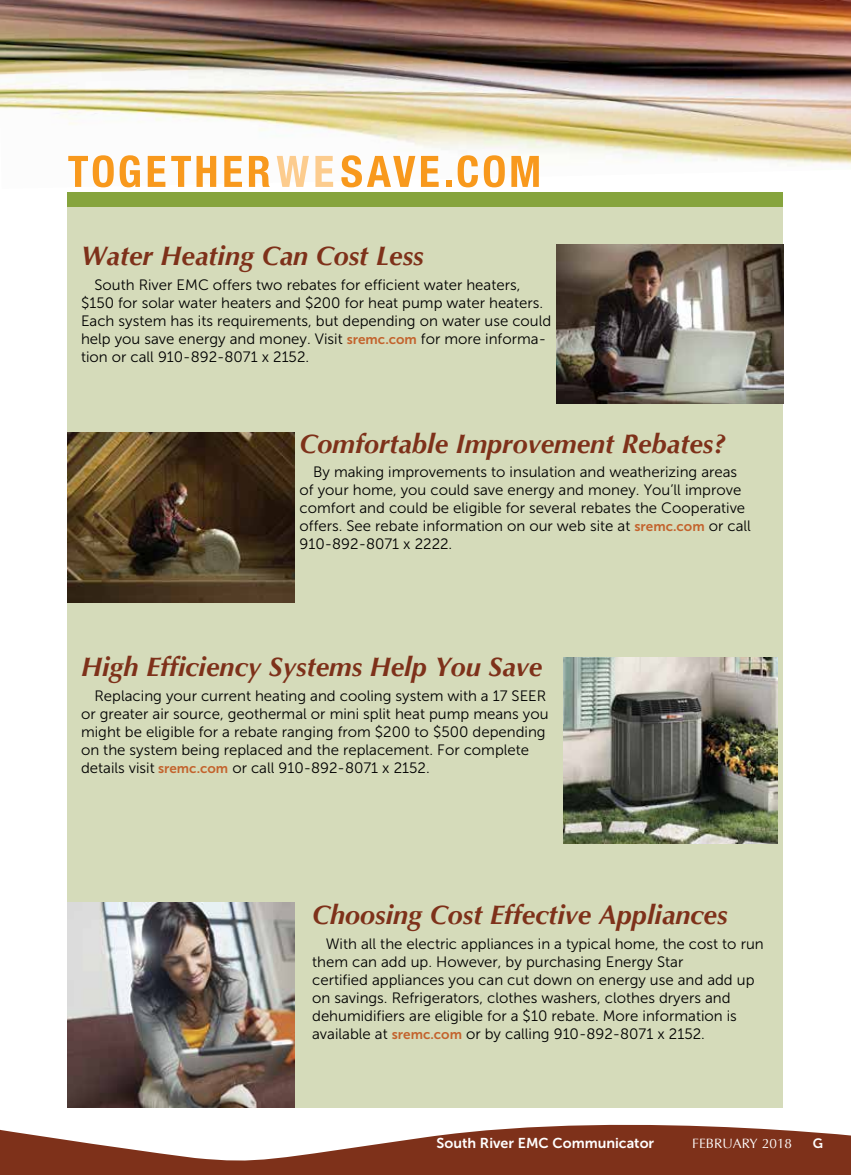
<style>
.page{position:relative;width:851px;height:1175px;background:#fff}
.page>*{position:absolute;margin:0;border:0;box-sizing:border-box;transform-origin:0 0}
.t1{font:italic 700 27px "Optima";color:#7e311a}
.t2{font:15px/18px "Museo Sans 300";color:#000}
.t3{font:14.25px "Museo Sans 700";color:#fff}
.t4{font:13.5px "Optima";color:#fff}
.t5{font:13.5px "Museo Sans 700";color:#fff}
.s1{font-family:"Museo Sans 700";font-size:13.5px;color:#c3632d}
</style>
<div class="page">
<svg style="left:0;top:1107px;width:850px;height:67px;fill:#7e311a"></svg>
<img style="left:0;top:0;width:850px;height:188px">
<div style="left:68px;top:203px;width:715px;height:904px;background:#d5dbba"></div>
<svg style="left:68px;top:155px;width:46px;height:32px"></svg>
<svg style="left:120px;top:155px;width:20px;height:32px"></svg>
<svg style="left:148px;top:156px;width:17px;height:31px"></svg>
<svg style="left:171px;top:156px;width:45px;height:31px"></svg>
<svg style="left:224px;top:156px;width:18px;height:31px"></svg>
<svg style="left:249px;top:156px;width:21px;height:31px"></svg>
<svg style="left:277px;top:156px;width:32px;height:31px"></svg>
<svg style="left:315px;top:156px;width:18px;height:31px"></svg>
<svg style="left:341px;top:155px;width:74px;height:32px"></svg>
<svg style="left:421px;top:156px;width:17px;height:31px"></svg>
<div style="left:446px;top:180px;width:6px;height:7px;background:#f8991d"></div>
<svg style="left:457px;top:155px;width:21px;height:32px"></svg>
<svg style="left:484px;top:155px;width:21px;height:32px"></svg>
<svg style="left:511px;top:156px;width:28px;height:31px"></svg>
<div style="left:68px;top:192px;width:715px;height:15px;background:#86a43d"></div>
<img style="left:563px;top:657px;width:214px;height:186px">
<img style="left:68px;top:432px;width:226px;height:170px">
<img style="left:556px;top:244px;width:227px;height:159px">
<img style="left:68px;top:902px;width:226px;height:205px">
<h1 class="t1" style="left:81px;top:240px;width:344px">Water Heating Can Cost Less</h1>
<p class="t2" style="left:81px;top:275px;width:471px;text-indent:14px">South River EMC offers two rebates for efficient water heaters, $150 for solar water heaters and $200 for heat pump water heaters.<br>Each system has its requirements, but depending on water use could help you save energy and money. Visit <span class="s1">sremc.com</span> for more informa&shy;tion or call 910-892-8071 x 2152.</p>
<h1 class="t1" style="left:299px;top:427px;width:427px">Comfortable Improvement Rebates?</h1>
<p class="t2" style="left:299px;top:463px;width:453px;text-indent:14px">By making improvements to insulation and weatherizing areas of your home, you could save energy and money. You’ll improve comfort and could be eligible for several rebates the Cooperative offers. See rebate information on our web site at <span class="s1">sremc.com</span> or call 910-892-8071 x 2222.</p>
<h1 class="t1" style="left:81px;top:651px;width:463px">High Efficiency Systems Help You Save</h1>
<p class="t2" style="left:81px;top:687px;width:469px;text-indent:14px">Replacing your current heating and cooling system with a 17 SEER or greater air source, geothermal or mini split heat pump means you might be eligible for a rebate ranging from $200 to $500 depending on the system being replaced and the replacement. For complete details visit <span class="s1">sremc.com</span> or call 910-892-8071 x 2152.</p>
<h1 class="t1" style="left:312px;top:898px;width:417px">Choosing Cost Effective Appliances</h1>
<p class="t2" style="left:312px;top:934px;width:453px;text-indent:14px">With all the electric appliances in a typical home, the cost to run them can add up. However, by purchasing Energy Star<br>certified appliances you can cut down on energy use and add up on savings. Refrigerators, clothes washers, clothes dryers and dehumidifiers are eligible for a $10 rebate. More information is available at <span class="s1">sremc.com</span> or by calling 910-892-8071 x 2152.</p>
<p class="t3" style="left:436px;top:1134px;width:219px">South River EMC Communicator</p>
<p class="t4" style="left:692px;top:1135px;width:101px">FEBRUARY 2018</p>
<p class="t5" style="left:812px;top:1135px;width:12px">G</p>
</div>
